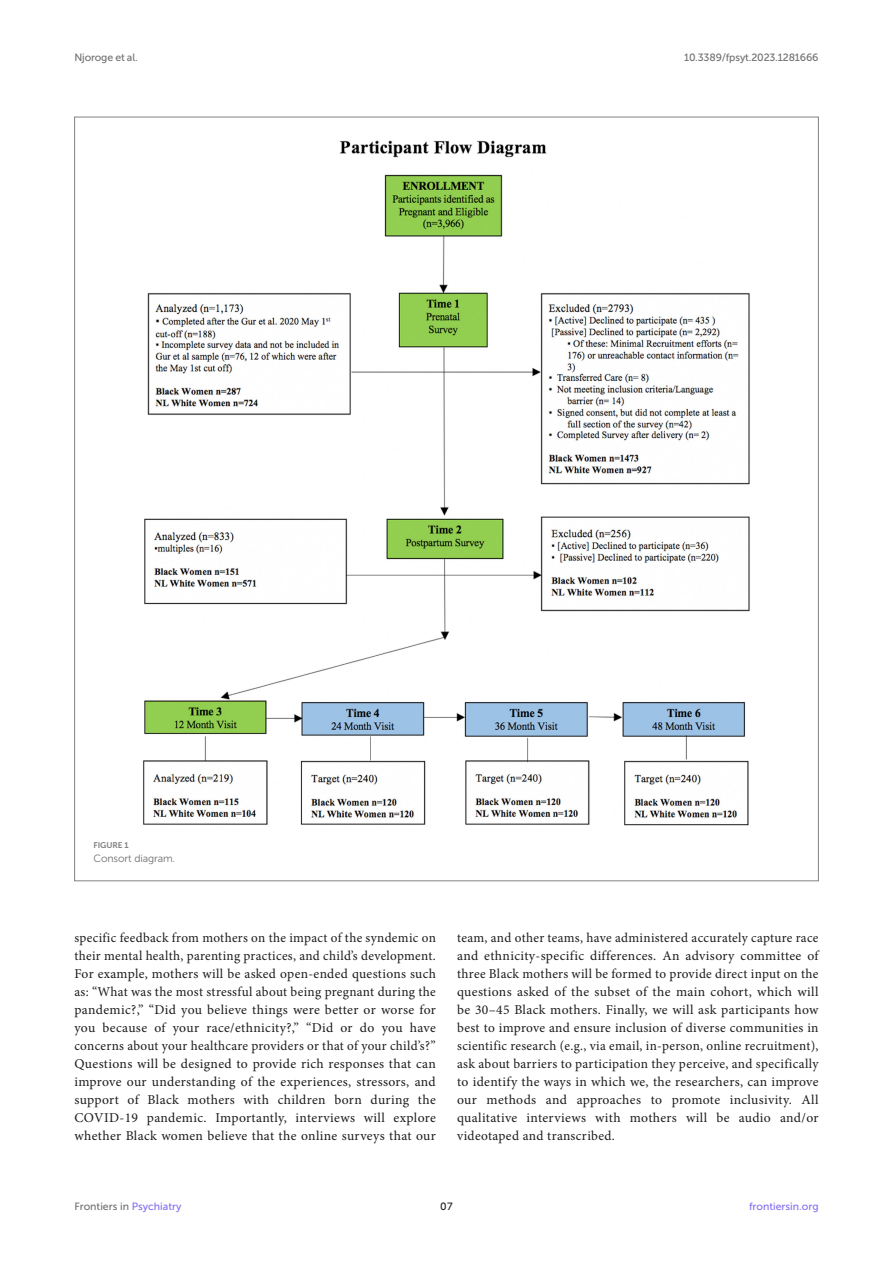
<style>
.page{position:relative;width:893px;height:1263px;background:#fff}
.page>*{position:absolute;margin:0;border:0;box-sizing:border-box;transform-origin:0 0}
.TEXT_FLUSH{font:13.5px/18px "Minion Pro";letter-spacing:.025em;color:#1b1c1b;text-align:justify}
.t1{font:10.5px "Museo Sans 500";letter-spacing:-.015em;color:#706f70}
.t2{font:10.5px "Museo Sans 500";color:#856df0}
.FIG_LEG{font:10.5px "Museo Sans 300";letter-spacing:-.01em;color:#706f70}
.t3{font:10.5px "Museo Sans 500";color:#1b1c1b}
.FIG_HD{font:8.25px "Museo Sans 700";letter-spacing:-.01em;color:#7e7f7f}
.s1{color:#856df0}
</style>
<div class="page">
<img style="left:143px;top:140px;width:607px;height:686px">
<p class="t1" style="left:74px;top:51px;width:65px">Njoroge et al.</p>
<p class="t1" style="left:684px;top:51px;width:136px">10.3389/fpsyt.2023.1281666</p>
<p class="FIG_HD" style="left:94px;top:841px;width:37px">FIGURE 1</p>
<p class="FIG_LEG" style="left:94px;top:853px;width:83px">Consort diagram.</p>
<p class="TEXT_FLUSH" style="left:74px;top:929px;width:363px">specific feedback from mothers on the impact of the syndemic on their mental health, parenting practices, and child’s development.<br>For example, mothers will be asked open-ended questions such as: “What was the most stressful about being pregnant during the pandemic?,” “Did you believe things were better or worse for you because of your race/ethnicity?,” “Did or do you have concerns about your healthcare providers or that of your child’s?” Questions will be designed to provide rich responses that can improve our understanding of the experiences, stressors, and support of Black mothers with children born during the COVID-19 pandemic. Importantly, interviews will explore whether Black women believe that the online surveys that our</p>
<p class="TEXT_FLUSH" style="left:457px;top:929px;width:363px">team, and other teams, have administered accurately capture race and ethnicity-specific differences. An advisory committee of three Black mothers will be formed to provide direct input on the questions asked of the subset of the main cohort, which will be 30–45 Black mothers. Finally, we will ask participants how best to improve and ensure inclusion of diverse communities in scientific research (e.g., via email, in-person, online recruitment), ask about barriers to participation they perceive, and specifically to identify the ways in which we, the researchers, can improve our methods and approaches to promote inclusivity. All qualitative interviews with mothers will be audio and/or videotaped and transcribed.</p>
<p class="t1" style="left:74px;top:1200px;width:109px">Frontiers in <span class="s1">Psychiatry</span></p>
<p class="t3" style="left:440px;top:1200px;width:14px">07</p>
<p class="t2" style="left:749px;top:1200px;width:71px">frontiersin.org</p>
</div>
